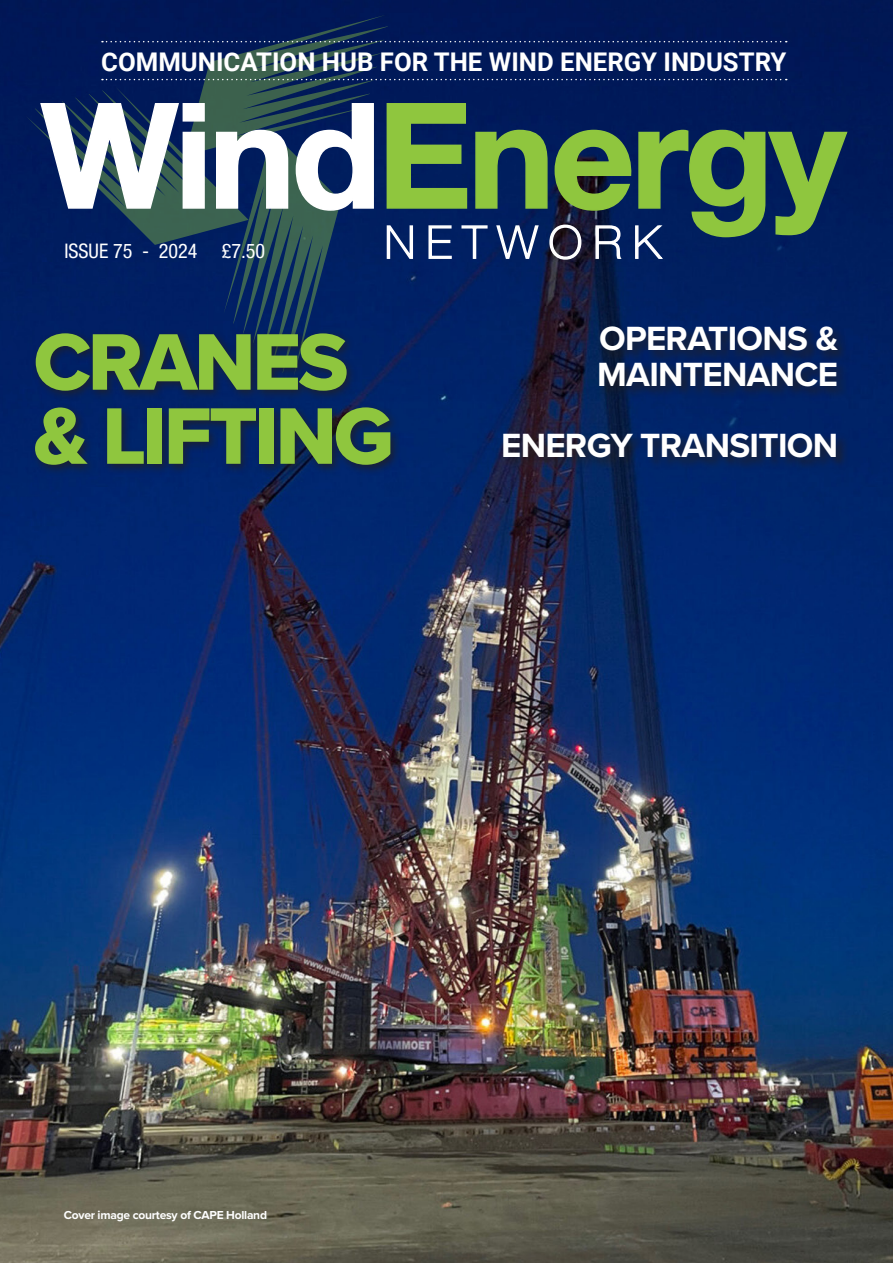
<style>
.page{position:relative;width:893px;height:1263px;background:#fff}
.page>*{position:absolute;margin:0;border:0;box-sizing:border-box;transform-origin:0 0}
.t1{font:83.1px/74.1px "Proxima Nova Extrabld";letter-spacing:-.04em;color:#8fc63e}
.t2{font:700 34.8px/35.4px "Proxima Nova";letter-spacing:-.02em;color:#fff}
.BODY_TEXT{font:700 25.8px "Roboto";color:#fff}
.t3{font:condensed 20.1px "Helvetica Neue LT Std";color:#fff}
.t4{font:700 12px "Proxima Nova";letter-spacing:-.02em;color:#fff}
</style>
<div class="page">
<img style="left:0;top:0;width:893px;height:1263px">
<svg style="left:26px;top:15px;width:823px;height:362px;background:#294565"></svg>
<div style="left:501px;top:325px;width:349px;height:146px;background:#231f20;opacity:.75"></div>
<div style="left:30px;top:328px;width:372px;height:148px;background:#231f20;opacity:.75"></div>
<p class="BODY_TEXT" style="left:101px;top:44px;width:687px">COMMUNICATION HUB FOR THE WIND ENERGY INDUSTRY</p>
<p class="t3" style="left:64px;top:239px;width:202px">ISSUE 75 - 2024 £7.50</p>
<p class="t1" style="left:34px;top:324px;width:362px">CRANES &amp; LIFTING</p>
<p class="t2" style="left:597px;top:320px;width:242px">OPERATIONS &amp;<br>MAINTENANCE</p>
<p class="t2" style="left:501px;top:427px;width:339px">ENERGY TRANSITION</p>
<p class="t4" style="left:64px;top:1206px;width:205px">Cover image courtesy of CAPE Holland</p>
</div>
